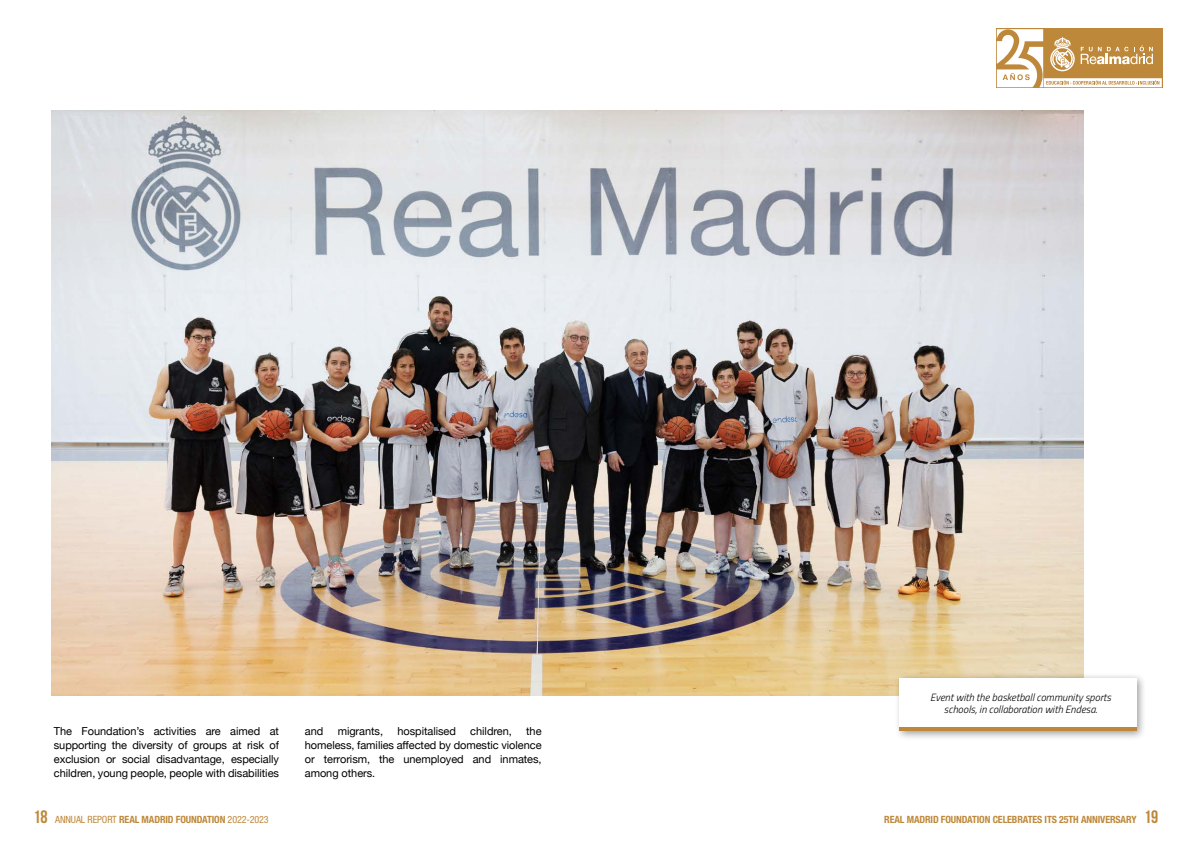
<style>
.page{position:relative;width:1191px;height:842px;background:#fff}
.page>*{position:absolute;margin:0;border:0;box-sizing:border-box;transform-origin:0 0}
.t1{font:11px/14px "Helvetica Neue";letter-spacing:-.005em;color:#000;text-align:justify}
.t2{font:italic 300 10.5px/12px "Titillium Web";color:#000;text-align:center}
.t3{font:700 condensed 10px "Helvetica Neue";letter-spacing:-.01em;color:#be883b}
.t4{font:condensed 10px "Helvetica Neue";letter-spacing:-.01em;color:#be883b}
.s1{font-family:"Bebas Neue";font-stretch:normal;font-size:18px}
.s2{font-weight:700}
.s3{font-family:"Bebas Neue";font-weight:400;font-stretch:normal;font-size:18px}
</style>
<div class="page">
<img style="left:51px;top:111px;width:1032px;height:585px">
<div style="left:894px;top:672px;width:252px;height:69px;background:#000;opacity:.4"></div>
<div style="left:899px;top:677px;width:237px;height:53px;background:#fff"></div>
<hr style="left:899px;top:727px;width:237px;height:3px;background:#be883b">
<svg style="left:996px;top:29px;width:166px;height:59px"></svg>
<svg style="left:996px;top:29px;width:165px;height:58px"></svg>
<p class="t1" style="left:54px;top:724px;width:227px">The Foundation’s activities are aimed at supporting the diversity of groups at risk of exclusion or social disadvantage, especially children, young people, people with disabilities</p>
<p class="t1" style="left:305px;top:724px;width:20px">and</p>
<p class="t1" style="left:338px;top:724px;width:47px">migrants,</p>
<p class="t1" style="left:397px;top:724px;width:60px">hospitalised</p>
<p class="t1" style="left:470px;top:724px;width:43px">children,</p>
<p class="t1" style="left:305px;top:724px;width:238px;text-indent:221px">the homeless, families affected by domestic violence or terrorism, the unemployed and inmates, among others.</p>
<p class="t2" style="left:930px;top:690px;width:182px">Event with the basketball community sports schools, in collaboration with Endesa.</p>
<p class="t4" style="left:34px;top:813px;width:237px"><span class="s1">18</span> ANNUAL REPORT <span class="s2">REAL MADRID FOUNDATION</span> 2022-2023</p>
<p class="t3" style="left:884px;top:813px;width:275px">REAL MADRID FOUNDATION CELEBRATES ITS 25TH ANNIVERSARY <span class="s3">19</span></p>
</div>
